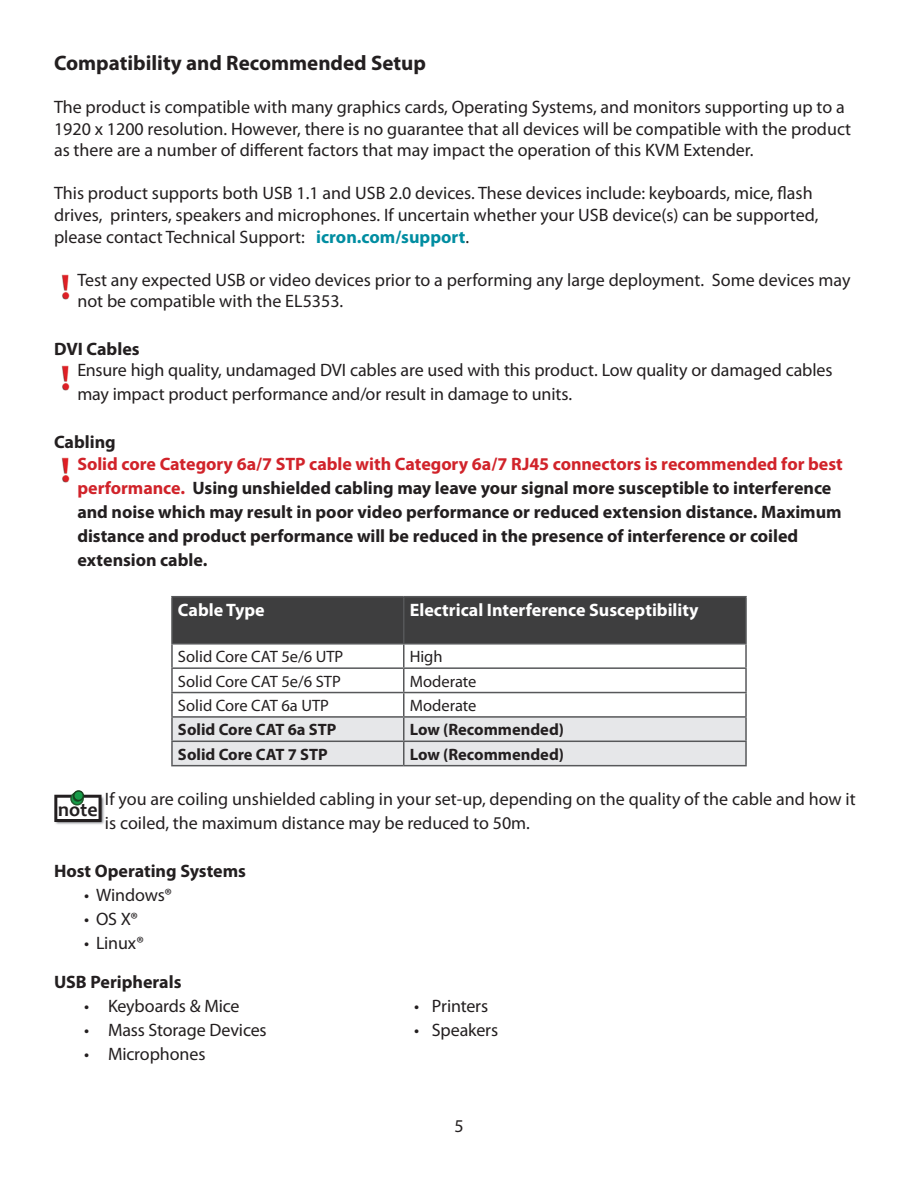
<style>
.page{position:relative;width:918px;height:1188px;background:#fff}
.page>*{position:absolute;margin:0;border:0;box-sizing:border-box;transform-origin:0 0}
.t1{font:700 21px "Myriad Pro";color:#231f20}
.t2{font:700 19.8px "Candara";color:#231f20}
.backpage_content{font:18px/21.6px "Myriad Pro";color:#231f20}
.t3{font:700 18px/24px "Myriad Pro";letter-spacing:-.005em;color:#231f20}
._2colbullet{font:18px "Myriad Pro";letter-spacing:-.01em;color:#231f20}
.t4{font:700 18px "Myriad Pro";color:#fff}
.bullet{font:18px "Myriad Pro";letter-spacing:-.01em;color:#231f20}
.t5{font:16.5px "Myriad Pro";color:#231f20}
.t6{font:700 16.5px "Myriad Pro";color:#231f20}
.s1{font-weight:700;color:#008da1}
.s2{color:#d1232a}
</style>
<div class="page">
<div style="left:173px;top:597px;width:572px;height:46px;background:#3e3e3f"></div>
<div style="left:173px;top:718px;width:572px;height:47px;background:#e6e7e9"></div>
<hr style="left:171px;top:596px;width:233px;height:1px;background:#57585a">
<hr style="left:171px;top:597px;width:2px;height:46px;background:#57585a">
<hr style="left:404px;top:596px;width:343px;height:1px;background:#57585a">
<hr style="left:403px;top:597px;width:2px;height:46px;background:#57585a">
<hr style="left:745px;top:597px;width:2px;height:46px;background:#57585a">
<hr style="left:171px;top:643px;width:233px;height:2px;background:#57585a">
<hr style="left:404px;top:643px;width:343px;height:2px;background:#57585a">
<hr style="left:171px;top:645px;width:2px;height:22px;background:#57585a">
<hr style="left:403px;top:645px;width:2px;height:22px;background:#57585a">
<hr style="left:745px;top:645px;width:2px;height:22px;background:#57585a">
<hr style="left:171px;top:667px;width:233px;height:2px;background:#57585a">
<hr style="left:171px;top:669px;width:2px;height:23px;background:#57585a">
<hr style="left:404px;top:667px;width:343px;height:2px;background:#57585a">
<hr style="left:403px;top:669px;width:2px;height:23px;background:#57585a">
<hr style="left:745px;top:669px;width:2px;height:23px;background:#57585a">
<hr style="left:171px;top:692px;width:233px;height:1px;background:#57585a">
<hr style="left:171px;top:693px;width:2px;height:23px;background:#57585a">
<hr style="left:404px;top:692px;width:343px;height:1px;background:#57585a">
<hr style="left:403px;top:693px;width:2px;height:23px;background:#57585a">
<hr style="left:745px;top:693px;width:2px;height:23px;background:#57585a">
<hr style="left:171px;top:716px;width:233px;height:2px;background:#57585a">
<hr style="left:171px;top:718px;width:2px;height:23px;background:#57585a">
<hr style="left:404px;top:716px;width:343px;height:2px;background:#57585a">
<hr style="left:403px;top:718px;width:2px;height:23px;background:#57585a">
<hr style="left:745px;top:718px;width:2px;height:23px;background:#57585a">
<hr style="left:171px;top:741px;width:233px;height:1px;background:#57585a">
<hr style="left:171px;top:742px;width:2px;height:23px;background:#57585a">
<hr style="left:404px;top:741px;width:343px;height:1px;background:#57585a">
<hr style="left:403px;top:742px;width:2px;height:23px;background:#57585a">
<hr style="left:745px;top:742px;width:2px;height:23px;background:#57585a">
<hr style="left:171px;top:765px;width:233px;height:1px;background:#57585a">
<hr style="left:404px;top:765px;width:343px;height:1px;background:#57585a">
<img style="left:61px;top:365px;width:9px;height:26px">
<img style="left:61px;top:457px;width:9px;height:26px">
<img style="left:61px;top:274px;width:9px;height:26px">
<img style="left:55px;top:796px;width:50px;height:29px">
<svg style="left:54px;top:790px;width:48px;height:32px"></svg>
<p class="t1" style="left:54px;top:49px;width:374px">Compatibility and Recommended Setup</p>
<p class="backpage_content" style="left:54px;top:96px;width:799px">The product is compatible with many graphics cards, Operating Systems, and monitors supporting up to a<br>1920 x 1200 resolution. However, there is no guarantee that all devices will be compatible with the product as there are a number of different factors that may impact the operation of this KVM Extender.</p>
<p class="backpage_content" style="left:54px;top:182px;width:766px">This product supports both USB 1.1 and USB 2.0 devices. These devices include: keyboards, mice, flash drives, printers, speakers and microphones. If uncertain whether your USB device(s) can be supported, please contact Technical Support: <span class="s1">icron.com/support</span>.</p>
<p class="backpage_content" style="left:77px;top:269px;width:775px">Test any expected USB or video devices prior to a performing any large deployment. Some devices may not be compatible with the EL5353.</p>
<p class="t3" style="left:54px;top:337px;width:87px">DVI Cables</p>
<p class="backpage_content" style="left:77px;top:358px;width:757px;line-height:24px">Ensure high quality, undamaged DVI cables are used with this product. Low quality or damaged cables may impact product performance and/or result in damage to units.</p>
<p class="t3" style="left:54px;top:430px;width:63px">Cabling</p>
<p class="t3" style="left:77px;top:451px;width:767px"><span class="s2">Solid core Category 6a/7 STP cable with Category 6a/7 RJ45 connectors is recommended for best performance.</span> Using unshielded cabling may leave your signal more susceptible to interference and noise which may result in poor video performance or reduced extension distance. Maximum distance and product performance will be reduced in the presence of interference or coiled extension cable.</p>
<p class="t4" style="left:178px;top:598px;width:88px">Cable Type</p>
<p class="t4" style="left:410px;top:598px;width:290px">Electrical Interference Susceptibility</p>
<p class="t5" style="left:178px;top:646px;width:167px">Solid Core CAT 5e/6 UTP</p>
<p class="t5" style="left:410px;top:646px;width:34px">High</p>
<p class="t5" style="left:178px;top:671px;width:164px">Solid Core CAT 5e/6 STP</p>
<p class="t5" style="left:410px;top:671px;width:68px">Moderate</p>
<p class="t5" style="left:178px;top:695px;width:153px">Solid Core CAT 6a UTP</p>
<p class="t5" style="left:410px;top:695px;width:68px">Moderate</p>
<p class="t6" style="left:178px;top:719px;width:160px">Solid Core CAT 6a STP</p>
<p class="t6" style="left:410px;top:719px;width:156px">Low (Recommended)</p>
<p class="t6" style="left:178px;top:743px;width:151px">Solid Core CAT 7 STP</p>
<p class="t6" style="left:410px;top:743px;width:156px">Low (Recommended)</p>
<p class="backpage_content" style="left:105px;top:787px;width:752px;line-height:24px">If you are coiling unshielded cabling in your set-up, depending on the quality of the cable and how it is coiled, the maximum distance may be reduced to 50m.</p>
<p class="t3" style="left:54px;top:859px;width:194px">Host Operating Systems</p>
<p class="bullet" style="left:84px;top:884px;width:90px">• Windows®</p>
<p class="_2colbullet" style="left:84px;top:908px;width:56px">• OS X®</p>
<p class="_2colbullet" style="left:84px;top:932px;width:62px">• Linux®</p>
<p class="t3" style="left:54px;top:970px;width:129px">USB Peripherals</p>
<p class="_2colbullet" style="left:84px;top:995px;width:157px">• Keyboards &amp; Mice</p>
<p class="_2colbullet" style="left:414px;top:995px;width:76px">• Printers</p>
<p class="_2colbullet" style="left:84px;top:1019px;width:184px">• Mass Storage Devices</p>
<p class="_2colbullet" style="left:414px;top:1019px;width:86px">• Speakers</p>
<p class="_2colbullet" style="left:84px;top:1043px;width:123px">• Microphones</p>
<p class="t2" style="left:58px;top:797px;width:41px">note</p>
<p class="backpage_content" style="left:454px;top:1115px;width:11px">5</p>
</div>
